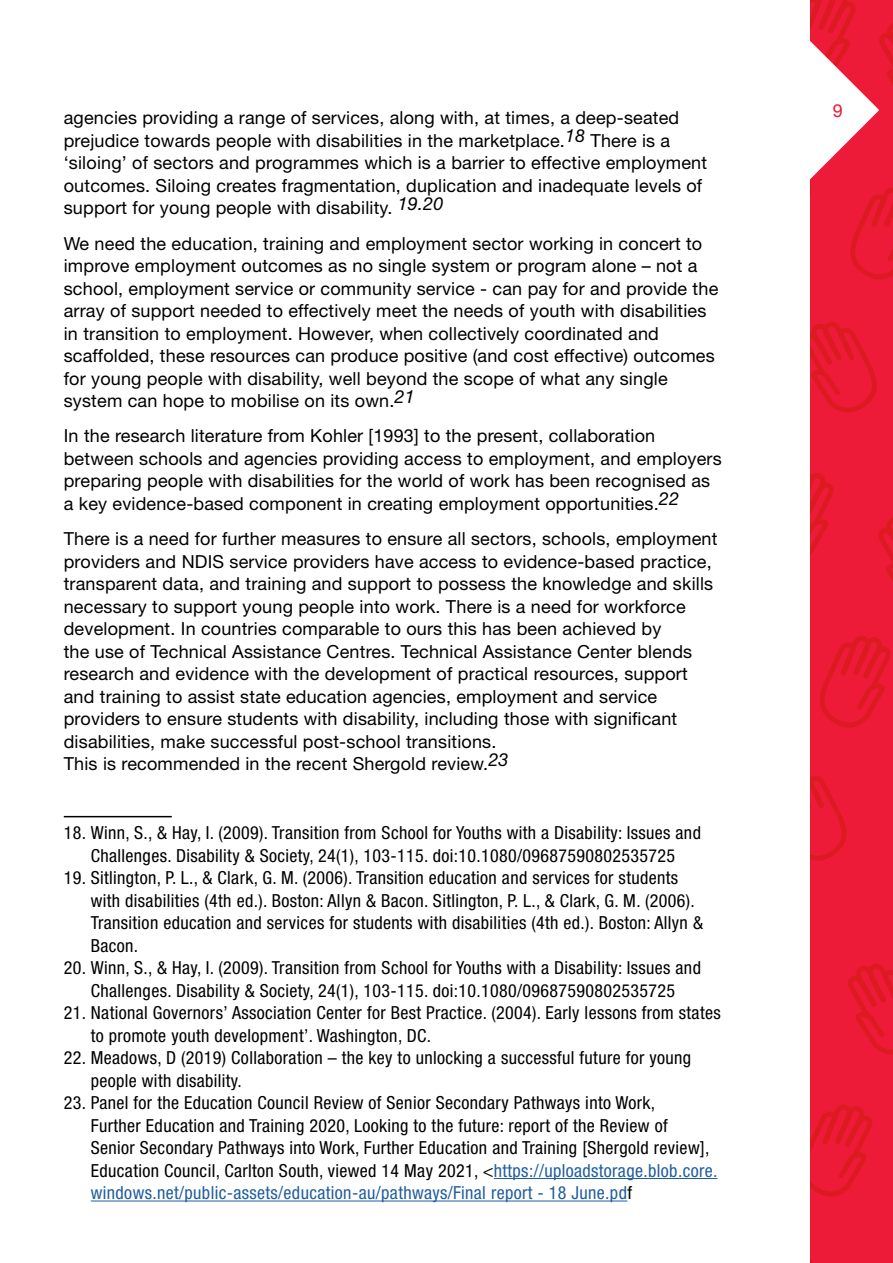
<style>
.page{position:relative;width:893px;height:1263px;background:#fff}
.page>*{position:absolute;margin:0;border:0;box-sizing:border-box;transform-origin:0 0}
.t1{font:18px/22.5px "Helvetica Neue";letter-spacing:.01em;color:#000}
.t2{font:condensed 18px/22.5px "Helvetica Neue";letter-spacing:.02em;color:#000}
.t3{font:18px "Helvetica Neue";color:#ed1a38}
.s1{color:#215e9e}
</style>
<div class="page">
<div style="left:810px;top:0;width:83px;height:1263px;background:#ed1a38"></div>
<svg style="left:878px;top:518px;width:15px;height:63px"></svg>
<svg style="left:810px;top:473px;width:24px;height:82px"></svg>
<svg style="left:810px;top:322px;width:67px;height:91px"></svg>
<svg style="left:810px;top:1105px;width:62px;height:91px"></svg>
<svg style="left:848px;top:964px;width:45px;height:91px"></svg>
<svg style="left:820px;top:636px;width:71px;height:92px"></svg>
<svg style="left:810px;top:776px;width:37px;height:85px"></svg>
<svg style="left:810px;top:0;width:83px;height:279px"></svg>
<hr style="left:64px;top:816px;width:108px;height:1px;background:#000">
<hr style="left:494px;top:1178px;width:223px;height:1px;background:#215e9e">
<hr style="left:91px;top:1200px;width:536px;height:1px;background:#215e9e">
<p class="t1" style="left:64px;top:106px;width:645px">agencies providing a range of services, along with, at times, a deep-seated prejudice towards people with disabilities in the marketplace.<sup>18</sup> There is a ‘siloing’ of sectors and programmes which is a barrier to effective employment outcomes. Siloing creates fragmentation, duplication and inadequate levels of support for young people with disability. <sup>19.20</sup></p>
<p class="t1" style="left:64px;top:232px;width:656px">We need the education, training and employment sector working in concert to improve employment outcomes as no single system or program alone – not a school, employment service or community service - can pay for and provide the array of support needed to effectively meet the needs of youth with disabilities in transition to employment. However, when collectively coordinated and scaffolded, these resources can produce positive (and cost effective) outcomes for young people with disability, well beyond the scope of what any single system can hope to mobilise on its own.<sup>21</sup></p>
<p class="t1" style="left:64px;top:424px;width:659px">In the research literature from Kohler [1993] to the present, collaboration between schools and agencies providing access to employment, and employers preparing people with disabilities for the world of work has been recognised as a key evidence-based component in creating employment opportunities.<sup>22</sup></p>
<p class="t1" style="left:64px;top:527px;width:655px">There is a need for further measures to ensure all sectors, schools, employment providers and NDIS service providers have access to evidence-based practice, transparent data, and training and support to possess the knowledge and skills necessary to support young people into work. There is a need for workforce development. In countries comparable to ours this has been achieved by<br>the use of Technical Assistance Centres. Technical Assistance Center blends research and evidence with the development of practical resources, support and training to assist state education agencies, employment and service providers to ensure students with disability, including those with significant disabilities, make successful post-school transitions.<br>This is recommended in the recent Shergold review.<sup>23</sup></p>
<p class="t2" style="left:64px;top:821px;width:639px;text-align:center">18. Winn, S., &amp; Hay, I. (2009). Transition from School for Youths with a Disability: Issues and<br>Challenges. Disability &amp; Society, 24(1), 103-115. doi:10.1080/09687590802535725</p>
<p class="t2" style="left:91px;top:866px;width:614px;text-indent:-27px">19. Sitlington, P. L., &amp; Clark, G. M. (2006). Transition education and services for students with disabilities (4th ed.). Boston: Allyn &amp; Bacon. Sitlington, P. L., &amp; Clark, G. M. (2006).<br>Transition education and services for students with disabilities (4th ed.). Boston: Allyn &amp; Bacon.</p>
<p class="t2" style="left:64px;top:956px;width:639px;text-align:center">20. Winn, S., &amp; Hay, I. (2009). Transition from School for Youths with a Disability: Issues and<br>Challenges. Disability &amp; Society, 24(1), 103-115. doi:10.1080/09687590802535725</p>
<p class="t2" style="left:91px;top:1001px;width:632px;text-indent:-27px">21. National Governors’ Association Center for Best Practice. (2004). Early lessons from states to promote youth development’. Washington, DC.</p>
<p class="t2" style="left:91px;top:1046px;width:602px;text-indent:-27px">22. Meadows, D (2019) Collaboration – the key to unlocking a successful future for young people with disability.</p>
<p class="t2" style="left:91px;top:1091px;width:628px;text-indent:-27px">23. Panel for the Education Council Review of Senior Secondary Pathways into Work,<br>Further Education and Training 2020, Looking to the future: report of the Review of<br>Senior Secondary Pathways into Work, Further Education and Training [Shergold review], Education Council, Carlton South, viewed 14 May 2021, &lt;<span class="s1">https://uploadstorage.blob.core. windows.net/public-assets/education-au/pathways/Final report - 18 June.pd</span>f</p>
<p class="t3" style="left:833px;top:100px;width:12px">9</p>
</div>
